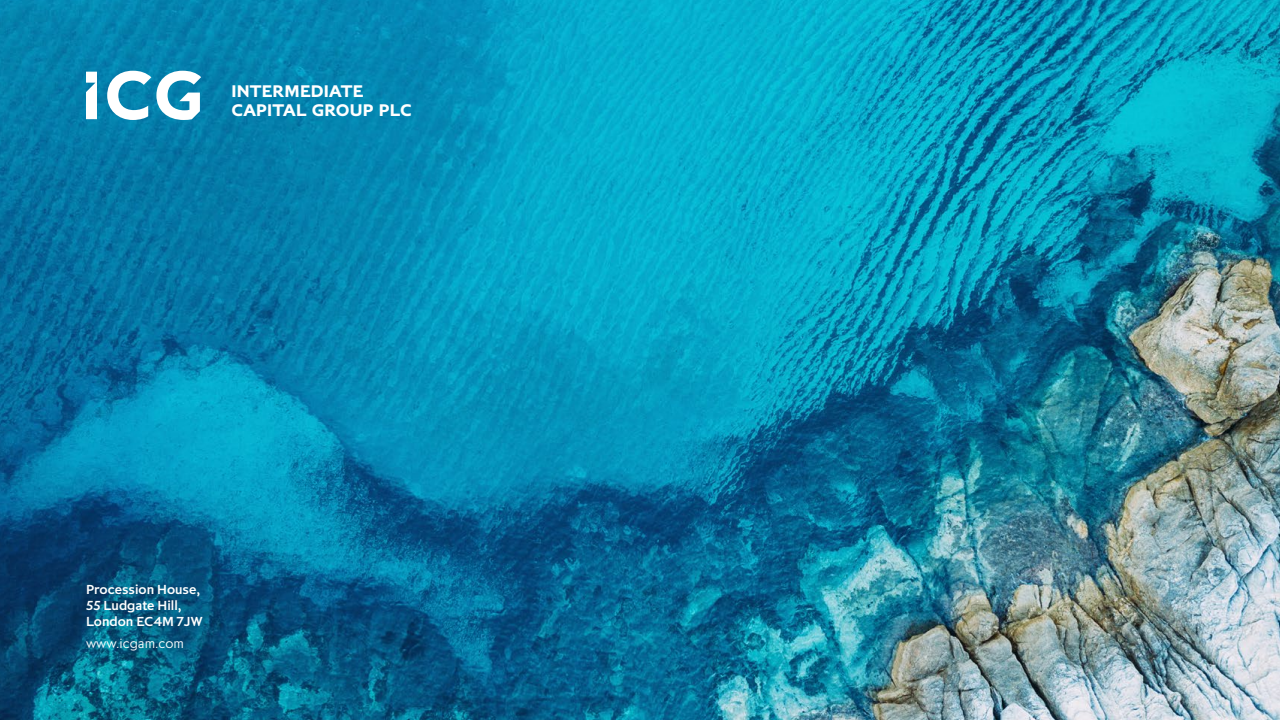
<style>
.page{position:relative;width:1280px;height:720px;background:#fff}
.page>*{position:absolute;margin:0;border:0;box-sizing:border-box;transform-origin:0 0}
.t1{font:700 18px/20px "Pembroke";letter-spacing:.01em;color:#fff}
.t2{font:500 14px/16px "Pembroke";color:#fff}
.t3{font:300 14px "Pembroke";color:#fff}
</style>
<div class="page">
<img style="left:0;top:0;width:1280px;height:720px">
<svg style="left:86px;top:71px;width:115px;height:49px"></svg>
<p class="t1" style="left:232px;top:80px;width:182px">INTERMEDIATE<br>CAPITAL GROUP PLC</p>
<p class="t2" style="left:86px;top:581px;width:118px">Procession House,<br>55 Ludgate Hill,<br>London EC4M 7JW</p>
<p class="t3" style="left:86px;top:635px;width:99px">www.icgam.com</p>
</div>
